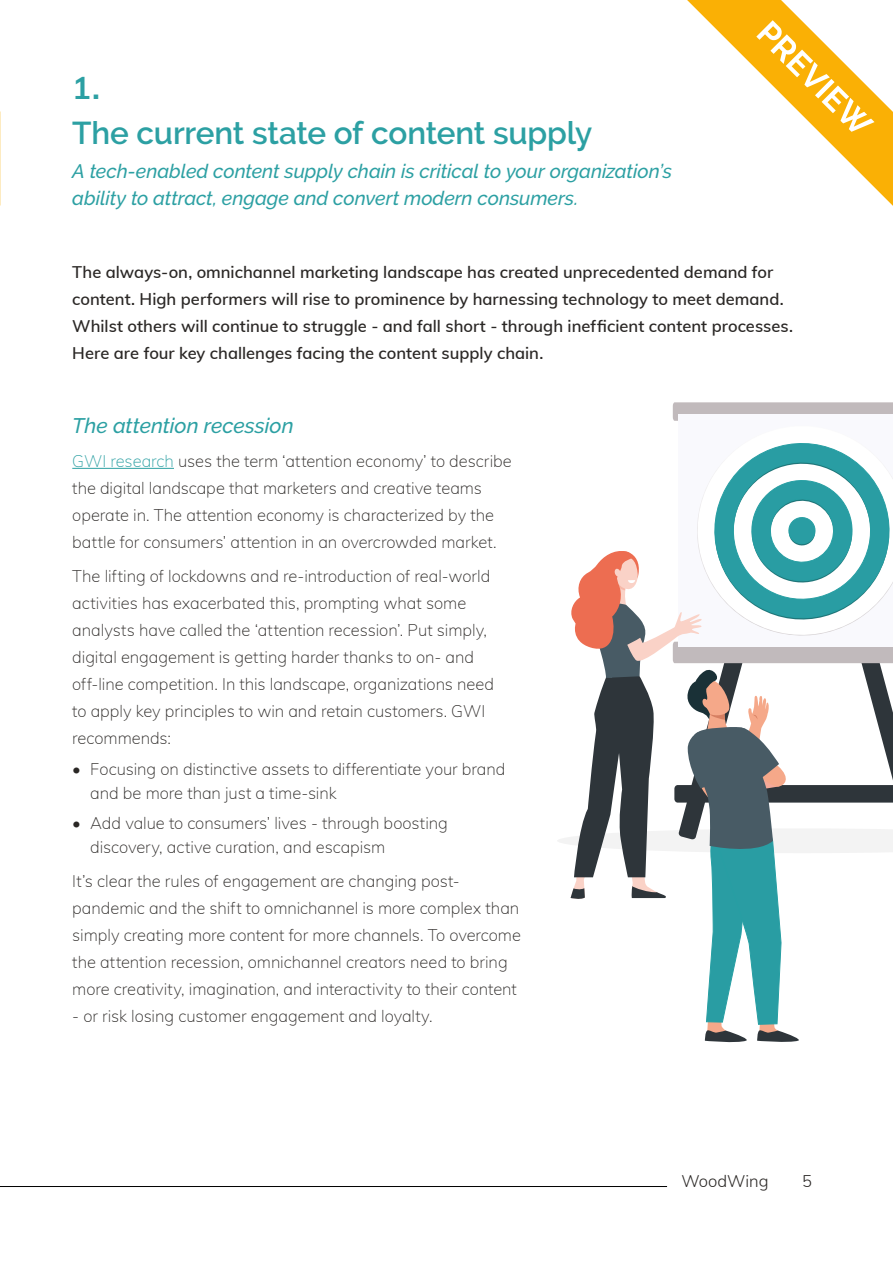
<style>
.page{position:relative;width:893px;height:1263px;background:#fff}
.page>*{position:absolute;margin:0;border:0;box-sizing:border-box;transform-origin:0 0}
.t1{font:600 31.5px "Raleway";letter-spacing:-.01em;color:#2ca0a3}
.t2{font:700 31.5px "Muli";color:#2ca0a3}
.t3{font:italic 500 21px "Raleway";color:#2ca0a3}
.t4{font:italic 500 19.5px/27px "Raleway";letter-spacing:-.005em;color:#2ca0a3}
.t5{font:200 16.5px/27px "Muli";color:#2a2725}
.t6{font:600 16.5px/27px "Muli";color:#2a2725}
.t7{font:300 16.5px "Muli";color:#2a2725}
.s1{color:#2ca0a3}
</style>
<div class="page">
<hr style="left:0;top:1186px;width:667px;height:1px;background:#000">
<svg style="left:558px;top:402px;width:335px;height:640px"></svg>
<hr style="left:72px;top:468px;width:102px;height:1px;background:#2ca0a3">
<svg style="left:687px;top:0;width:206px;height:206px"></svg>
<h1 class="t2" style="left:72px;top:65px;width:29px">1.</h1>
<h1 class="t1" style="left:72px;top:115px;width:522px">The current state of content supply</h1>
<p class="t4" style="left:72px;top:158px;width:601px">A tech-enabled content supply chain is critical to your organization’s ability to attract, engage and convert modern consumers.</p>
<p class="t6" style="left:72px;top:258px;width:722px">The always-on, omnichannel marketing landscape has created unprecedented demand for content. High performers will rise to prominence by harnessing technology to meet demand.<br>Whilst others will continue to struggle - and fall short - through inefficient content processes.<br>Here are four key challenges facing the content supply chain.</p>
<p class="t3" style="left:72px;top:414px;width:223px">The attention recession</p>
<p class="t5" style="left:72px;top:447px;width:441px"><span class="s1">GWI research</span> uses the term ‘attention economy’ to describe the digital landscape that marketers and creative teams operate in. The attention economy is characterized by the battle for consumers’ attention in an overcrowded market.</p>
<p class="t5" style="left:72px;top:562px;width:423px">The lifting of lockdowns and re-introduction of real-world activities has exacerbated this, prompting what some analysts have called the ‘attention recession’. Put simply, digital engagement is getting harder thanks to on- and off-line competition. In this landscape, organizations need to apply key principles to win and retain customers. GWI recommends:</p>
<p class="t5" style="left:90px;top:756px;width:417px;line-height:24px;text-indent:-18px">• Focusing on distinctive assets to differentiate your brand and be more than just a time-sink</p>
<p class="t5" style="left:90px;top:811px;width:359px;line-height:24px;text-indent:-18px">• Add value to consumers’ lives - through boosting discovery, active curation, and escapism</p>
<p class="t5" style="left:72px;top:867px;width:450px">It’s clear the rules of engagement are changing post&shy;pandemic and the shift to omnichannel is more complex than simply creating more content for more channels. To overcome the attention recession, omnichannel creators need to bring more creativity, imagination, and interactivity to their content</p>
<p class="t5" style="left:72px;top:1002px;width:362px">- or risk losing customer engagement and loyalty.</p>
<p class="t7" style="left:682px;top:1169px;width:89px">WoodWing</p>
<p class="t7" style="left:802px;top:1169px;width:11px">5</p>
</div>
